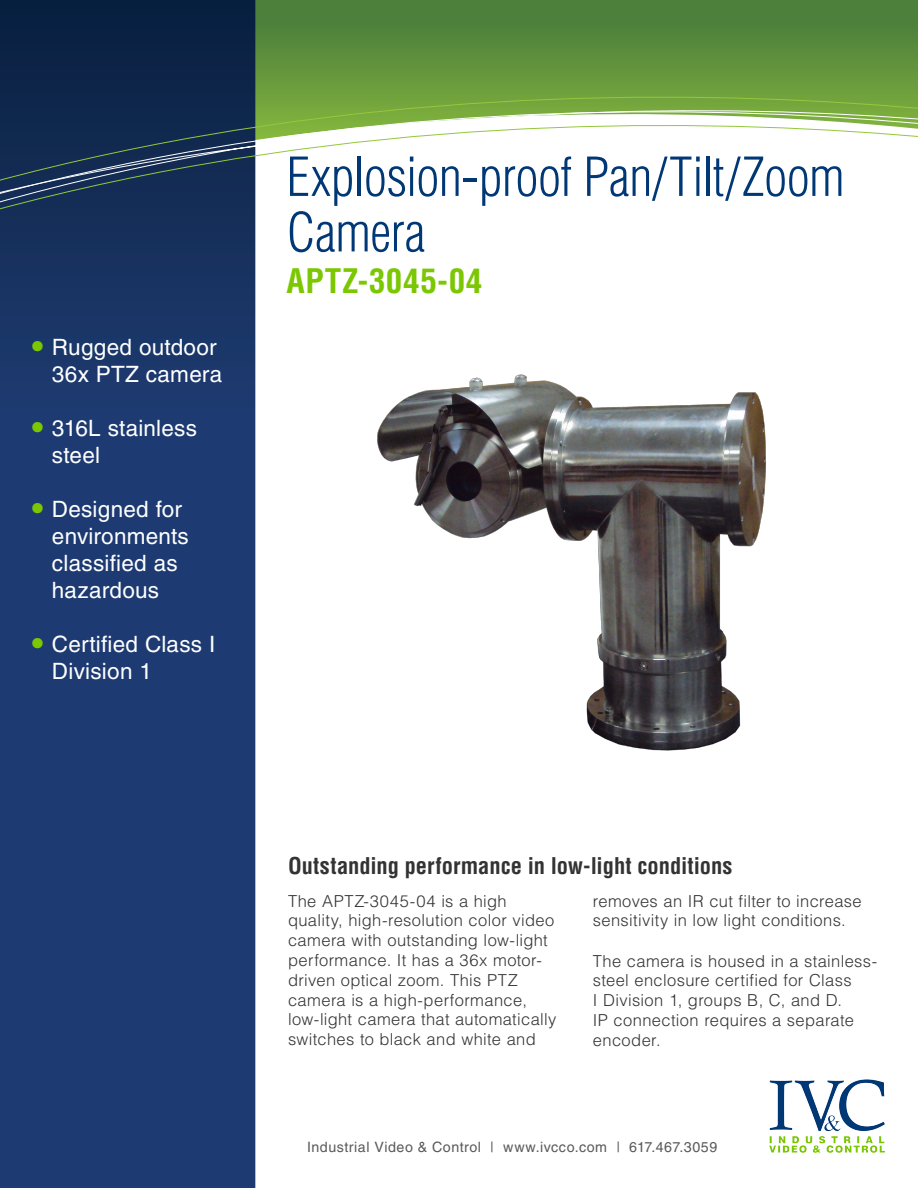
<style>
.page{position:relative;width:918px;height:1188px;background:#fff}
.page>*{position:absolute;margin:0;border:0;box-sizing:border-box;transform-origin:0 0}
.t1{font:300 condensed 52.5px/55.5px "Helvetica LT Std";letter-spacing:-.015em;color:#003876}
.t2{font:700 condensed 33px "Helvetica LT Std";letter-spacing:.02em;color:#7ac702}
.t3{font:22.5px/27px "Helvetica LT Std";letter-spacing:.01em;color:#fff}
.t4{font:700 condensed 22.5px "Helvetica LT Std";color:#333}
.t5{font:300 16.5px/19.8px "Helvetica LT Std";letter-spacing:.02em;color:#333}
.t6{font:14.25px "Helvetica LT Std";letter-spacing:.04em;color:#5a5a5a}
.s1{font-size:33px;color:#7ac702}
</style>
<div class="page">
<svg style="left:0;top:0;width:255px;height:1188px;background:#1c396f"></svg>
<svg style="left:0;top:1px;width:918px;height:15px;background:#39653b"></svg>
<svg style="left:0;top:16px;width:918px;height:13px;background:#3a653c"></svg>
<svg style="left:0;top:29px;width:918px;height:192px"></svg>
<img style="left:769px;top:1079px;width:116px;height:74px">
<img style="left:377px;top:374px;width:389px;height:377px">
<p class="t3" style="left:32px;top:334px;width:192px;text-align:right"><span class="s1">•</span> Rugged outdoor<br>36x PTZ camera</p>
<p class="t3" style="left:52px;top:415px;width:147px;text-indent:-20px"><span class="s1">•</span> 316L stainless steel</p>
<p class="t3" style="left:52px;top:496px;width:138px;text-indent:-20px"><span class="s1">•</span> Designed for environments classified as hazardous</p>
<p class="t3" style="left:52px;top:631px;width:165px;text-indent:-20px"><span class="s1">•</span> Certified Class I<br>Division 1</p>
<p class="t1" style="left:286px;top:149px;width:559px">Explosion-proof Pan/Tilt/Zoom<br>Camera</p>
<p class="t2" style="left:286px;top:261px;width:197px">APTZ-3045-04</p>
<p class="t4" style="left:288px;top:852px;width:446px">Outstanding performance in low-light conditions</p>
<p class="t5" style="left:288px;top:891px;width:270px">The APTZ-3045-04 is a high quality, high-resolution color video camera with outstanding low-light performance. It has a 36x motor&shy;driven optical zoom. This PTZ camera is a high-performance, low-light camera that automatically switches to black and white and</p>
<p class="t5" style="left:593px;top:891px;width:270px">removes an IR cut filter to increase sensitivity in low light conditions.</p>
<p class="t5" style="left:593px;top:951px;width:286px">The camera is housed in a stainless&shy;steel enclosure certified for Class<br>I Division 1, groups B, C, and D.<br>IP connection requires a separate encoder.</p>
<p class="t6" style="left:307px;top:1139px;width:412px">Industrial Video &amp; Control | www.ivcco.com | 617.467.3059</p>
</div>
